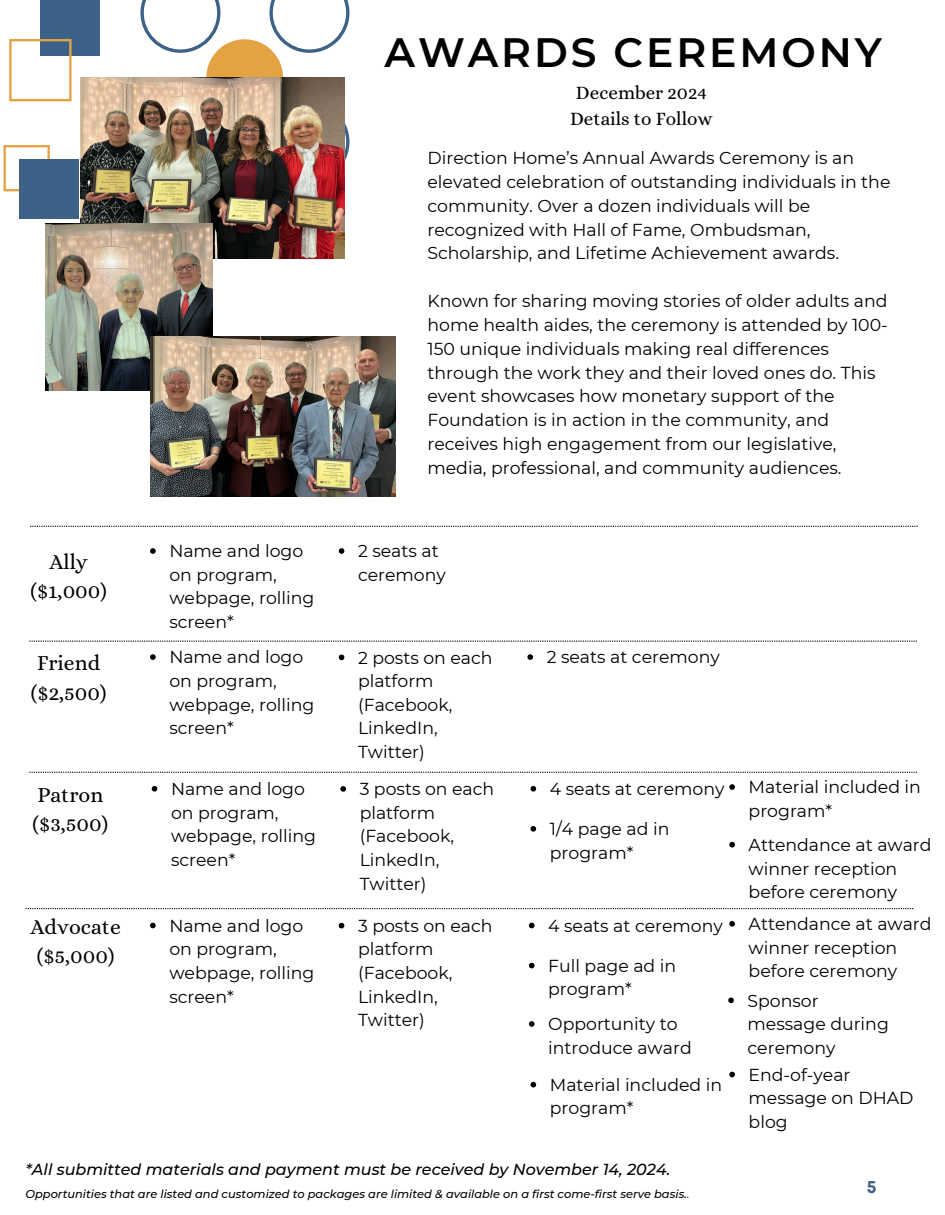
<style>
.page{position:relative;width:945px;height:1215px;background:#fff}
.page>*{position:absolute;margin:0;border:0;box-sizing:border-box;transform-origin:0 0}
.t1{font:600 40.95px "Montserrat";letter-spacing:.07em;color:#000}
.t2{font:21.6px/29.2px "Alice";color:#000}
.t3{font:19.05px/26.5px "Alice";color:#000;text-align:center}
.t4{font:700 18px "Mont";color:#3d6287}
.t5{font:17.25px/23.7px "Montserrat";color:#000}
.t6{font:italic 500 15.9px "Montserrat";color:#000}
.t7{font:italic 500 11.4px "Montserrat";color:#000}
.s1{font-weight:400}
</style>
<div class="page">
<svg style="left:140px;top:0;width:209px;height:182px"></svg>
<div style="left:40px;top:0;width:60px;height:56px;background:#3d6287"></div>
<svg style="left:9px;top:39px;width:63px;height:62px"></svg>
<svg style="left:3px;top:145px;width:47px;height:46px"></svg>
<div style="left:19px;top:159px;width:60px;height:60px;background:#3d6287"></div>
<img style="left:81px;top:77px;width:263px;height:181px">
<img style="left:45px;top:223px;width:168px;height:168px">
<img style="left:150px;top:337px;width:245px;height:160px">
<svg style="left:150px;top:548px;width:6px;height:6px"></svg>
<svg style="left:339px;top:548px;width:5px;height:6px"></svg>
<svg style="left:339px;top:655px;width:5px;height:5px"></svg>
<svg style="left:150px;top:654px;width:6px;height:6px"></svg>
<svg style="left:527px;top:654px;width:6px;height:6px"></svg>
<svg style="left:729px;top:784px;width:6px;height:6px"></svg>
<svg style="left:340px;top:786px;width:6px;height:6px"></svg>
<svg style="left:152px;top:786px;width:5px;height:6px"></svg>
<svg style="left:531px;top:786px;width:5px;height:6px"></svg>
<svg style="left:531px;top:826px;width:5px;height:6px"></svg>
<svg style="left:729px;top:842px;width:6px;height:6px"></svg>
<svg style="left:529px;top:1021px;width:6px;height:6px"></svg>
<svg style="left:729px;top:1072px;width:6px;height:5px"></svg>
<svg style="left:531px;top:1082px;width:5px;height:5px"></svg>
<svg style="left:339px;top:923px;width:5px;height:5px"></svg>
<svg style="left:150px;top:923px;width:6px;height:5px"></svg>
<svg style="left:529px;top:923px;width:6px;height:5px"></svg>
<svg style="left:529px;top:963px;width:6px;height:5px"></svg>
<svg style="left:728px;top:998px;width:6px;height:5px"></svg>
<svg style="left:729px;top:921px;width:6px;height:6px"></svg>
<svg style="left:29px;top:641px;width:888px;height:1px"></svg>
<svg style="left:29px;top:772px;width:888px;height:1px"></svg>
<svg style="left:26px;top:908px;width:887px;height:1px"></svg>
<svg style="left:30px;top:526px;width:888px;height:1px"></svg>
<h2 class="t1" style="left:385px;top:27px;width:499px">AWARDS CEREMONY</h2>
<p class="t3" style="left:570px;top:79px;width:144px">December 2024<br>Details to Follow</p>
<h3 class="t5" style="left:427px;top:146px;width:465px">Direction Home’s Annual Awards Ceremony is an elevated celebration of outstanding individuals in the community. Over a dozen individuals will be recognized with Hall of Fame, Ombudsman, Scholarship, and Lifetime Achievement awards.</h3>
<p class="t5" style="left:427px;top:289px;width:462px">Known for sharing moving stories of older adults and home health aides, the ceremony is attended by 100- 150 unique individuals making real differences through the work they and their loved ones do. This event showcases how monetary support of the Foundation is in action in the community, and receives high engagement from our legislative, media, professional, and community audiences.</p>
<h1 class="t2" style="left:30px;top:547px;width:78px;text-align:center">Ally ($1,000)</h1>
<h2 class="t5" style="left:169px;top:539px;width:147px">Name and logo on program, webpage, rolling screen*</h2>
<p class="t5" style="left:358px;top:539px;width:89px">2 seats at ceremony</p>
<p class="t2" style="left:31px;top:648px;width:77px">Friend ($2,500)</p>
<p class="t5" style="left:358px;top:646px;width:136px">2 posts on each platform (Facebook,<br>LinkedIn,<br>Twitter)</p>
<h1 class="t5" style="left:169px;top:645px;width:147px">Name and logo on program, webpage, rolling screen*</h1>
<h2 class="t5" style="left:547px;top:645px;width:175px">2 seats at ceremony</h2>
<p class="t2" style="left:33px;top:780px;width:77px">Patron ($3,500)</p>
<p class="t5" style="left:749px;top:775px;width:174px">Material included in program*</p>
<p class="t5" style="left:171px;top:777px;width:147px">Name and logo on program, webpage, rolling screen*</p>
<p class="t5" style="left:550px;top:777px;width:176px">4 seats at ceremony</p>
<p class="t5" style="left:360px;top:777px;width:136px">3 posts on each platform (Facebook,<br>LinkedIn,<br>Twitter)</p>
<h1 class="t5" style="left:550px;top:817px;width:121px">1/4 page ad in program*</h1>
<h2 class="t5" style="left:749px;top:833px;width:185px">Attendance at award winner reception before ceremony</h2>
<p class="t2" style="left:31px;top:912px;width:92px">Advocate ($5,000)</p>
<p class="t5" style="left:169px;top:914px;width:147px">Name and logo on program, webpage, rolling screen*</p>
<p class="t5" style="left:548px;top:914px;width:176px">4 seats at ceremony</p>
<p class="t5" style="left:358px;top:914px;width:136px">3 posts on each platform (Facebook,<br>LinkedIn,<br>Twitter)</p>
<p class="t5" style="left:548px;top:954px;width:130px">Full page ad in program*</p>
<p class="t5" style="left:548px;top:1012px;width:145px">Opportunity to introduce award</p>
<p class="t5" style="left:550px;top:1073px;width:174px">Material included in program*</p>
<p class="t6" style="left:26px;top:1160px;width:646px">*All submitted materials and payment must be received by November 14, 2024.</p>
<p class="t7" style="left:26px;top:1187px;width:665px">Opportunities that are listed and customized to packages are limited &amp; available on a first come-first serve basis.<span class="s1">.</span></p>
<h4 class="t5" style="left:749px;top:912px;width:185px">Attendance at award winner reception before ceremony</h4>
<p class="t5" style="left:748px;top:989px;width:143px">Sponsor message during ceremony</p>
<p class="t5" style="left:749px;top:1063px;width:166px">End-of-year message on DHAD blog</p>
<p class="t4" style="left:867px;top:1180px;width:11px">5</p>
</div>
